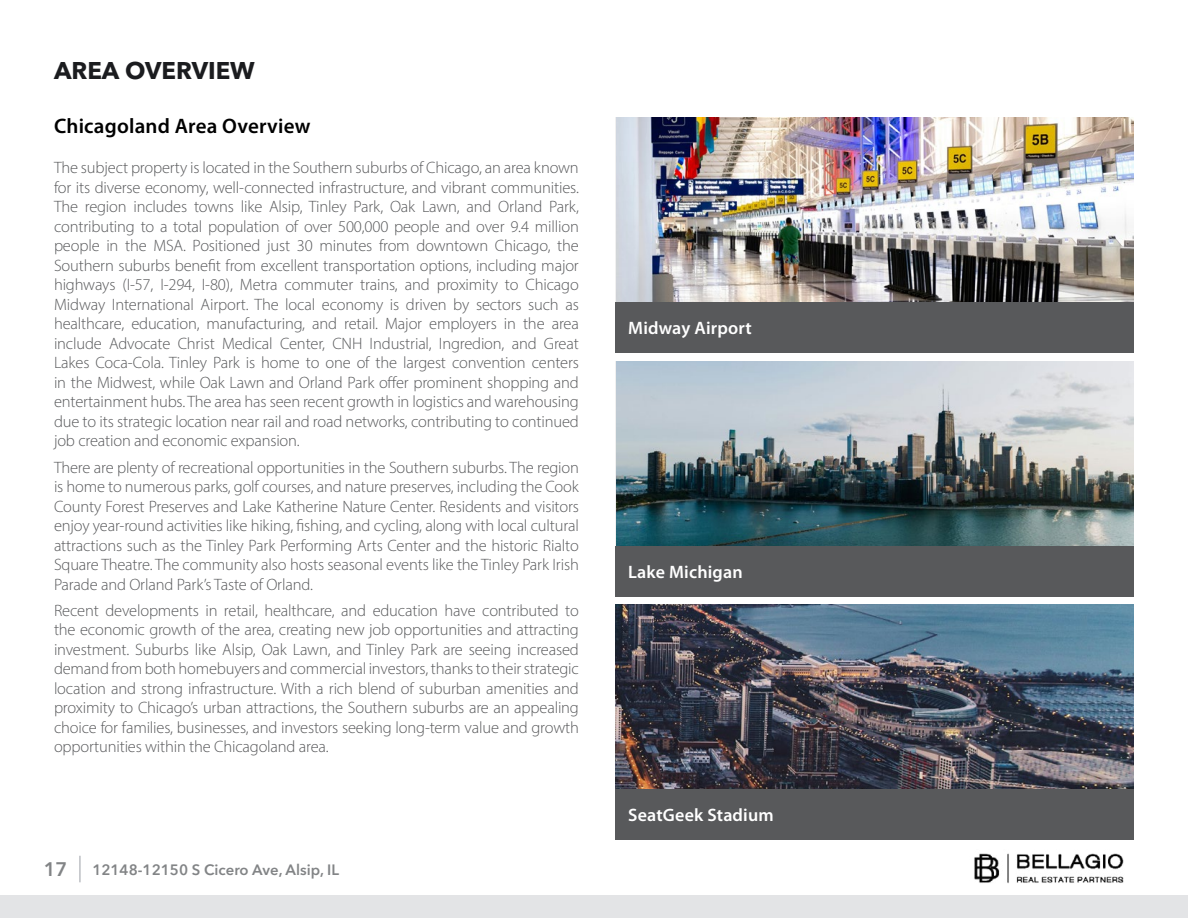
<style>
.page{position:relative;width:1188px;height:918px;background:#fff}
.page>*{position:absolute;margin:0;border:0;box-sizing:border-box;transform-origin:0 0}
.t1{font:700 24px "Avenir Next LT Pro";color:#1b1c1f}
.t2{font:600 21px "Myriad Pro";letter-spacing:.01em;color:#000}
.t3{font:600 19.5px "Avenir Next LT Pro";color:#828486}
.t4{font:600 18px "Myriad Pro";letter-spacing:.01em;color:#fff}
.t5{font:300 16.5px/19.5px "Myriad Pro";letter-spacing:-.01em;color:#58595b;text-align:justify}
.t6{font:600 14.85px "Avenir Next LT Pro";color:#828486}
</style>
<div class="page">
<div style="left:0;top:895px;width:1188px;height:23px;background:#e3e4e6"></div>
<img style="left:974px;top:853px;width:150px;height:31px">
<hr style="left:79px;top:856px;width:2px;height:26px;background:#bdbfc4">
<img style="left:616px;top:118px;width:518px;height:184px">
<img style="left:616px;top:362px;width:518px;height:184px">
<img style="left:616px;top:605px;width:518px;height:184px">
<div style="left:616px;top:302px;width:518px;height:50px;background:#58595b"></div>
<div style="left:616px;top:546px;width:518px;height:50px;background:#58595b"></div>
<div style="left:616px;top:789px;width:518px;height:50px;background:#58595b"></div>
<h1 class="t1" style="left:54px;top:56px;width:202px">AREA OVERVIEW</h1>
<p class="t2" style="left:54px;top:113px;width:258px">Chicagoland Area Overview</p>
<p class="t5" style="left:54px;top:158px;width:526px">The subject property is located in the Southern suburbs of Chicago, an area known for its diverse economy, well-connected infrastructure, and vibrant communities.<br>The region includes towns like Alsip, Tinley Park, Oak Lawn, and Orland Park, contributing to a total population of over 500,000 people and over 9.4 million people in the MSA. Positioned just 30 minutes from downtown Chicago, the Southern suburbs benefit from excellent transportation options, including major highways (I-57, I-294, I-80), Metra commuter trains, and proximity to Chicago Midway International Airport. The local economy is driven by sectors such as healthcare, education, manufacturing, and retail. Major employers in the area include Advocate Christ Medical Center, CNH Industrial, Ingredion, and Great Lakes Coca-Cola. Tinley Park is home to one of the largest convention centers in the Midwest, while Oak Lawn and Orland Park offer prominent shopping and entertainment hubs. The area has seen recent growth in logistics and warehousing due to its strategic location near rail and road networks, contributing to continued job creation and economic expansion.</p>
<p class="t5" style="left:54px;top:457px;width:526px">There are plenty of recreational opportunities in the Southern suburbs. The region is home to numerous parks, golf courses, and nature preserves, including the Cook County Forest Preserves and Lake Katherine Nature Center. Residents and visitors enjoy year-round activities like hiking, fishing, and cycling, along with local cultural attractions such as the Tinley Park Performing Arts Center and the historic Rialto Square Theatre. The community also hosts seasonal events like the Tinley Park Irish Parade and Orland Park’s Taste of Orland.</p>
<p class="t5" style="left:54px;top:600px;width:526px">Recent developments in retail, healthcare, and education have contributed to the economic growth of the area, creating new job opportunities and attracting investment. Suburbs like Alsip, Oak Lawn, and Tinley Park are seeing increased demand from both homebuyers and commercial investors, thanks to their strategic location and strong infrastructure. With a rich blend of suburban amenities and proximity to Chicago’s urban attractions, the Southern suburbs are an appealing choice for families, businesses, and investors seeking long-term value and growth opportunities within the Chicagoland area.</p>
<p class="t3" style="left:44px;top:858px;width:25px">17</p>
<p class="t6" style="left:92px;top:861px;width:248px">12148-12150 S Cicero Ave, Alsip, IL</p>
<p class="t4" style="left:628px;top:316px;width:125px">Midway Airport</p>
<p class="t4" style="left:628px;top:560px;width:116px">Lake Michigan</p>
<p class="t4" style="left:628px;top:803px;width:147px">SeatGeek Stadium</p>
</div>
